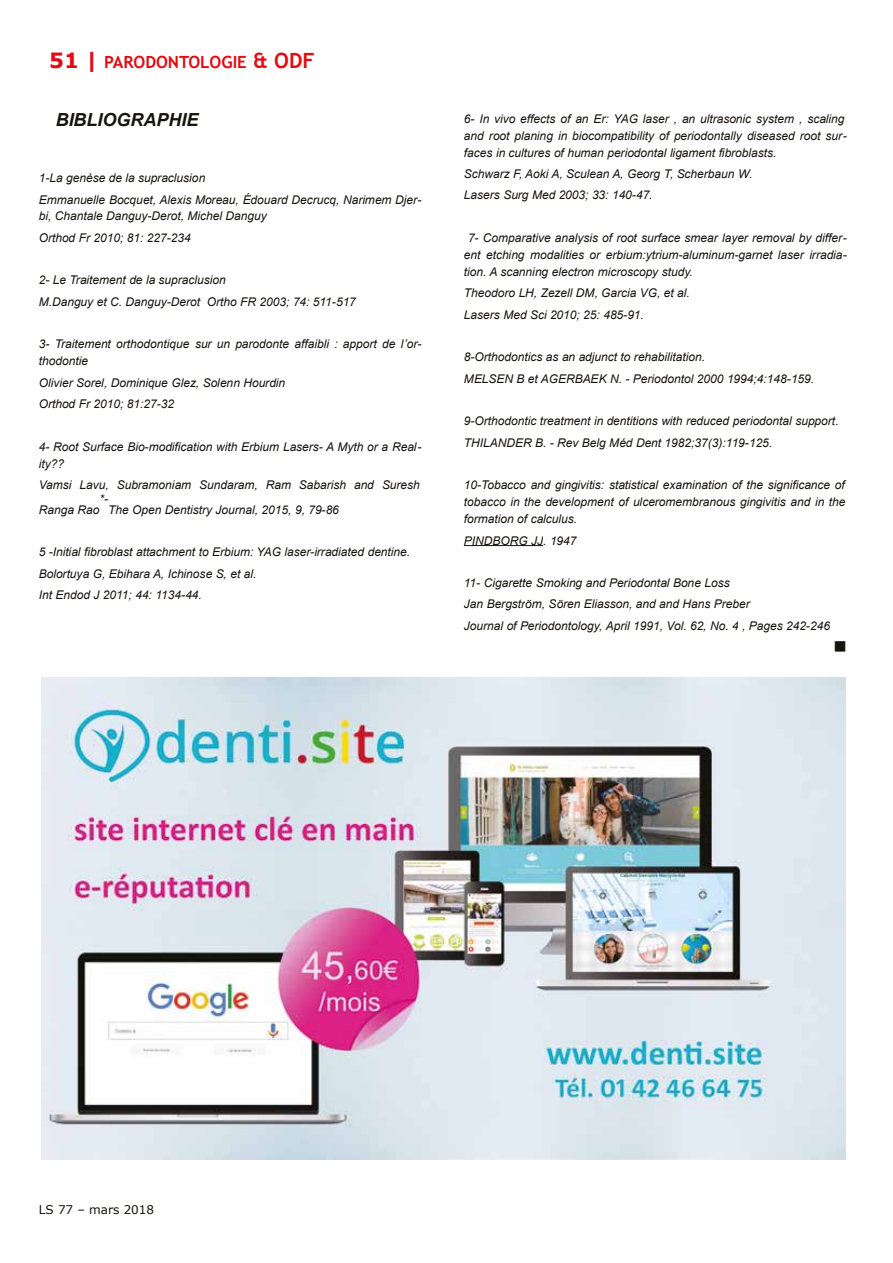
<style>
.page{position:relative;width:893px;height:1263px;background:#fff}
.page>*{position:absolute;margin:0;border:0;box-sizing:border-box;transform-origin:0 0}
.t1{font:italic 700 18px "Arial";color:#17140f}
.t2{font:18px "Wingdings";color:#17140f}
.t3{font:700 16.8px "Trebuchet MS";color:#e30a13}
.t4{font:italic 12px/21.3px "Arial";letter-spacing:-.005em;color:#17140f}
.t5{font:12px "Verdana";color:#17140f}
.s1{font-family:"Verdana";font-size:21px}
.s2{font-size:21px}
</style>
<div class="page">
<hr style="left:464px;top:545px;width:79px;height:1px;background:#17140f">
<img style="left:42px;top:677px;width:804px;height:482px">
<h2 class="t3" style="left:49px;top:53px;width:267px"><span class="s1">51 |</span> PARODONTOLOGIE <span class="s2">&amp; ODF</span></h2>
<h1 class="t1" style="left:56px;top:112px;width:144px">BIBLIOGRAPHIE</h1>
<p class="t4" style="left:39px;top:167px;width:384px">1-La genèse de la supraclusion<br>Emmanuelle Bocquet, Alexis Moreau, Édouard Decrucq, Narimem Djer-</p>
<p class="t4" style="left:39px;top:206px;width:229px">bi, Chantale Danguy-Derot, Michel Danguy<br>Orthod Fr 2010; 81: 227-234</p>
<p class="t4" style="left:39px;top:270px;width:319px">2- Le Traitement de la supraclusion<br>M.Danguy et C. Danguy-Derot Ortho FR 2003; 74: 511-517</p>
<p class="t4" style="left:39px;top:336px;width:384px;line-height:17.1px">3- Traitement orthodontique sur un parodonte affaibli : apport de l’or&shy;thodontie</p>
<p class="t4" style="left:39px;top:372px;width:248px">Olivier Sorel, Dominique Glez, Solenn Hourdin<br>Orthod Fr 2010; 81:27-32</p>
<p class="t4" style="left:39px;top:438px;width:384px;line-height:17px">4- Root Surface Bio-modification with Erbium Lasers- A Myth or a Real&shy;ity??</p>
<p class="t4" style="left:39px;top:472px;width:383px;line-height:24.9px">Vamsi Lavu, Subramoniam Sundaram, Ram Sabarish and Suresh<br>Ranga Rao</p>
<p class="t4" style="left:100px;top:488px;width:10px">*-</p>
<p class="t4" style="left:108px;top:499px;width:232px">The Open Dentistry Journal, 2015, 9, 79-86</p>
<p class="t4" style="left:39px;top:542px;width:373px">5 -Initial fibroblast attachment to Erbium: YAG laser-irradiated dentine.<br>Bolortuya G, Ebihara A, Ichinose S, et al.<br>Int Endod J 2011; 44: 1134-44.</p>
<p class="t4" style="left:464px;top:110px;width:384px;line-height:17.1px">6- In vivo effects of an Er: YAG laser , an ultrasonic system , scaling and root planing in biocompatibility of periodontally diseased root sur&shy;faces in cultures of human periodontal ligament fibroblasts.</p>
<p class="t4" style="left:464px;top:163px;width:290px">Schwarz F, Aoki A, Sculean A, Georg T, Scherbaun W.<br>Lasers Surg Med 2003; 33: 140-47.</p>
<p class="t4" style="left:464px;top:229px;width:384px;line-height:17px;text-align:justify;text-indent:4px">7- Comparative analysis of root surface smear layer removal by differ&shy;ent etching modalities or erbium:ytrium-aluminum-garnet laser irradia&shy;tion. A scanning electron microscopy study.</p>
<p class="t4" style="left:464px;top:283px;width:227px">Theodoro LH, Zezell DM, Garcia VG, et al.<br>Lasers Med Sci 2010; 25: 485-91.</p>
<p class="t4" style="left:464px;top:347px;width:352px">8-Orthodontics as an adjunct to rehabilitation.<br>MELSEN B et AGERBAEK N. - Periodontol 2000 1994;4:148-159.</p>
<p class="t4" style="left:464px;top:410px;width:376px">9-Orthodontic treatment in dentitions with reduced periodontal support.<br>THILANDER B. - Rev Belg Méd Dent 1982;37(3):119-125.</p>
<p class="t4" style="left:464px;top:476px;width:383px;line-height:17.1px;text-align:justify">10-Tobacco and gingivitis: statistical examination of the significance of tobacco in the development of ulceromembranous gingivitis and in the formation of calculus.</p>
<p class="t4" style="left:464px;top:530px;width:114px">PINDBORG JJ. 1947</p>
<p class="t4" style="left:464px;top:572px;width:368px">11- Cigarette Smoking and Periodontal Bone Loss<br>Jan Bergström, Sören Eliasson, and and Hans Preber<br>Journal of Periodontology, April 1991, Vol. 62, No. 4 , Pages 242-246</p>
<h1 class="t2" style="left:833px;top:636px;width:15px">■</h1>
<p class="t5" style="left:39px;top:1203px;width:117px">LS 77 – mars 2018</p>
</div>
